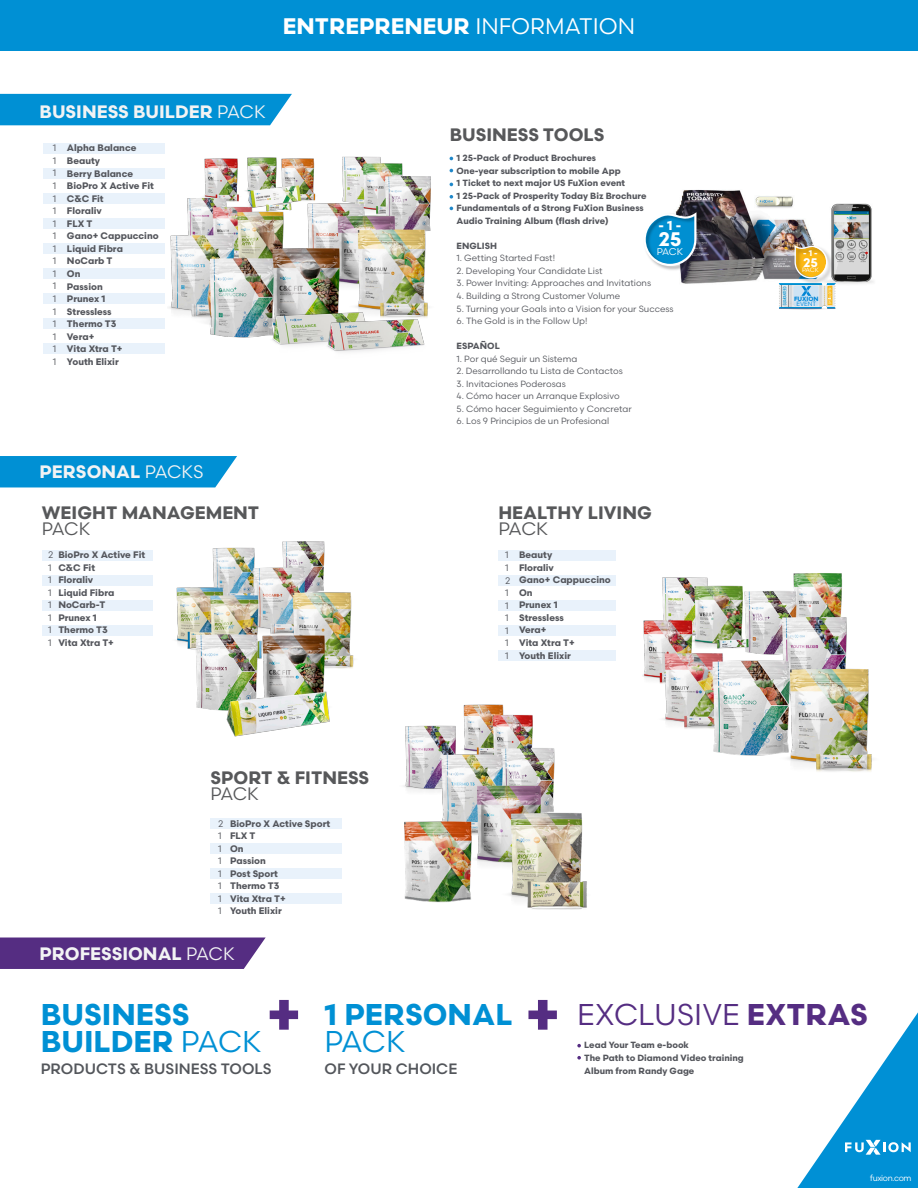
<style>
.page{position:relative;width:918px;height:1188px;background:#fff}
.page>*{position:absolute;margin:0;border:0;box-sizing:border-box;transform-origin:0 0}
.t1{font:700 30px/27px "Scandia";color:#0090d4}
.t2{font:30px "Scandia";color:#552d82}
.t3{font:30px "Scandia";color:#0090d4}
.t4{font:700 22.5px "Scandia";color:#fff}
.t5{font:700 19.65px "Scandia";color:#fff}
.t6{font:700 18px "Scandia";color:#57585a}
.t7{font:700 18px "Scandia";color:#f2f3f4}
.t8{font:18px "Scandia";letter-spacing:-.035em;color:#57585a}
.t9{font:500 15px "Scandia";color:#53565b}
.t10{font:700 13.05px "Scandia";color:#fff}
.t11{font:700 12.45px "Scandia";color:#fff}
.t12{font:9.75px "Scandia";color:#fff}
.t13{font:700 9.45px/12.6px "Scandia";color:#54565c}
.t14{font:9.45px/12.6px "Scandia";color:#54565c}
.t15{font:9px "Scandia";color:#54565c}
.t16{font:700 9px/12.6px "Scandia";color:#54565c}
.t17{font:8.7px "Scandia";letter-spacing:-.045em;color:#fff;scale:.96 1}
.t18{font:700 8.25px "Scandia";color:#fff}
.t19{font:6.3px "Scandia";color:#fff}
.t20{font:700 6.15px "Scandia";letter-spacing:-.005em;color:#0085d6}
.t21{font:6.15px "Scandia";letter-spacing:-.005em;color:#0085d6}
.s1{font-weight:400}
.s2{font-weight:700}
</style>
<div class="page">
<img style="left:676px;top:189px;width:198px;height:95px">
<svg style="left:774px;top:307px;width:64px;height:3px"></svg>
<img style="left:793px;top:243px;width:43px;height:2px">
<svg style="left:779px;top:245px;width:57px;height:64px"></svg>
<img style="left:658px;top:211px;width:45px;height:62px">
<svg style="left:645px;top:212px;width:51px;height:54px"></svg>
<div style="left:0;top:94px;width:292px;height:31px;background:#0090d4"></div>
<div style="left:43px;top:143px;width:121px;height:10px;background:#e9f2fb"></div>
<div style="left:43px;top:168px;width:121px;height:11px;background:#e9f2fb"></div>
<div style="left:43px;top:193px;width:121px;height:10px;background:#e9f2fb"></div>
<div style="left:43px;top:218px;width:121px;height:10px;background:#e9f2fb"></div>
<div style="left:43px;top:243px;width:121px;height:11px;background:#e9f2fb"></div>
<div style="left:43px;top:268px;width:121px;height:11px;background:#e9f2fb"></div>
<div style="left:43px;top:293px;width:121px;height:11px;background:#e9f2fb"></div>
<div style="left:43px;top:319px;width:121px;height:10px;background:#e9f2fb"></div>
<div style="left:43px;top:344px;width:121px;height:10px;background:#e9f2fb"></div>
<img style="left:169px;top:156px;width:262px;height:182px">
<img style="left:266px;top:306px;width:110px;height:40px">
<img style="left:321px;top:312px;width:110px;height:40px">
<div style="left:0;top:456px;width:237px;height:31px;background:#0090d4"></div>
<div style="left:0;top:938px;width:266px;height:31px;background:#552d82"></div>
<div style="left:0;top:0;width:918px;height:51px;background:#0090d4"></div>
<svg style="left:797px;top:1012px;width:121px;height:176px"></svg>
<svg style="left:528px;top:1000px;width:29px;height:30px"></svg>
<svg style="left:270px;top:1000px;width:28px;height:30px"></svg>
<svg style="left:450px;top:195px;width:3px;height:4px"></svg>
<svg style="left:577px;top:1044px;width:4px;height:3px"></svg>
<svg style="left:577px;top:1056px;width:4px;height:4px"></svg>
<div style="left:42px;top:550px;width:111px;height:10px;background:#e9f2fb"></div>
<div style="left:42px;top:575px;width:111px;height:11px;background:#e9f2fb"></div>
<div style="left:42px;top:600px;width:111px;height:11px;background:#e9f2fb"></div>
<div style="left:42px;top:625px;width:111px;height:10px;background:#e9f2fb"></div>
<img style="left:176px;top:541px;width:178px;height:196px">
<div style="left:498px;top:550px;width:118px;height:11px;background:#e9f2fb"></div>
<div style="left:498px;top:576px;width:118px;height:10px;background:#e9f2fb"></div>
<div style="left:498px;top:600px;width:118px;height:11px;background:#e9f2fb"></div>
<div style="left:498px;top:625px;width:118px;height:11px;background:#e9f2fb"></div>
<div style="left:498px;top:651px;width:118px;height:10px;background:#e9f2fb"></div>
<img style="left:643px;top:573px;width:229px;height:199px">
<div style="left:210px;top:818px;width:132px;height:10px;background:#e9f2fb"></div>
<div style="left:210px;top:843px;width:132px;height:11px;background:#e9f2fb"></div>
<div style="left:210px;top:868px;width:132px;height:11px;background:#e9f2fb"></div>
<div style="left:210px;top:893px;width:132px;height:10px;background:#e9f2fb"></div>
<img style="left:404px;top:684px;width:280px;height:226px">
<h2 class="t4" style="left:283px;top:11px;width:354px">ENTREPRENEUR <span class="s1">INFORMATION</span></h2>
<h3 class="t7" style="left:40px;top:100px;width:228px">BUSINESS BUILDER <span class="s1">PACK</span></h3>
<p class="t14" style="left:53px;top:142px;width:5px;text-align:justify">1<br>1<br>1<br>1<br>1<br>1<br>1<br>1<br>1<br>1<br>1<br>1<br>1<br>1<br>1<br>1<br>1<br>1</p>
<p class="t13" style="left:67px;top:142px;width:93px">Alpha Balance<br>Beauty<br>Berry Balance<br>BioPro X Active Fit<br>C&amp;C Fit<br>Floraliv<br>FLX T<br>Gano+ Cappuccino<br>Liquid Fibra<br>NoCarb T<br>On<br>Passion<br>Prunex 1<br>Stressless<br>Thermo T3<br>Vera+<br>Vita Xtra T+<br>Youth Elixir</p>
<h3 class="t7" style="left:40px;top:461px;width:165px">PERSONAL <span class="s1">PACKS</span></h3>
<h3 class="t6" style="left:450px;top:124px;width:156px">BUSINESS TOOLS</h3>
<p class="t16" style="left:457px;top:151px;width:191px">1 25-Pack of Product Brochures<br>One-year subscription to mobile App<br>1 Ticket to next major US FuXion event<br>1 25-Pack of Prosperity Today Biz Brochure Fundamentals of a Strong FuXion Business Audio Training Album (flash drive)</p>
<p class="t16" style="left:457px;top:239px;width:42px">ENGLISH</p>
<p class="t15" style="left:457px;top:253px;width:100px">1. Getting Started Fast!</p>
<p class="t15" style="left:457px;top:265px;width:147px">2. Developing Your Candidate List</p>
<p class="t15" style="left:457px;top:278px;width:196px">3. Power Inviting: Approaches and Invitations</p>
<p class="t15" style="left:457px;top:290px;width:165px">4. Building a Strong Customer Volume</p>
<p class="t15" style="left:457px;top:303px;width:219px">5. Turning your Goals into a Vision for your Success</p>
<p class="t15" style="left:457px;top:315px;width:132px">6. The Gold is in the Follow Up!</p>
<p class="t16" style="left:457px;top:340px;width:45px">ESPAÑOL</p>
<p class="t15" style="left:457px;top:353px;width:122px">1. Por qué Seguir un Sistema</p>
<p class="t15" style="left:457px;top:365px;width:168px">2. Desarrollando tu Lista de Contactos</p>
<p class="t15" style="left:457px;top:378px;width:111px">3. Invitaciones Poderosas</p>
<p class="t15" style="left:457px;top:391px;width:165px">4. Cómo hacer un Arranque Explosivo</p>
<p class="t15" style="left:457px;top:403px;width:177px">5. Cómo hacer Seguimiento y Concretar</p>
<p class="t15" style="left:457px;top:416px;width:154px">6. Los 9 Principios de un Profesional</p>
<h3 class="t10" style="left:659px;top:217px;width:24px">- 1 -</h3>
<h3 class="t5" style="left:658px;top:227px;width:25px">25</h3>
<p class="t12" style="left:657px;top:245px;width:28px">PACK</p>
<h3 class="t6" style="left:498px;top:501px;width:155px">HEALTHY LIVING</h3>
<h3 class="t8" style="left:498px;top:518px;width:52px">PACK</h3>
<h3 class="t6" style="left:42px;top:501px;width:219px">WEIGHT MANAGEMENT</h3>
<h3 class="t8" style="left:42px;top:518px;width:50px">PACK</h3>
<p class="t13" style="left:58px;top:548px;width:88px">BioPro X Active Fit<br>C&amp;C Fit<br>Floraliv<br>Liquid Fibra<br>NoCarb-T<br>Prunex 1<br>Thermo T3<br>Vita Xtra T+</p>
<p class="t14" style="left:48px;top:548px;width:7px">2<br>1<br>1<br>1<br>1<br>1<br>1<br>1</p>
<p class="t13" style="left:519px;top:548px;width:93px">Beauty<br>Floraliv<br>Gano+ Cappuccino<br>On<br>Prunex 1<br>Stressless<br>Vera+<br>Vita Xtra T+<br>Youth Elixir</p>
<p class="t14" style="left:505px;top:549px;width:7px">1<br>1<br>2<br>1<br>1<br>1<br>1<br>1<br>1</p>
<h3 class="t6" style="left:210px;top:766px;width:160px">SPORT &amp; FITNESS</h3>
<h3 class="t8" style="left:210px;top:783px;width:50px">PACK</h3>
<p class="t13" style="left:230px;top:817px;width:102px">BioPro X Active Sport<br>FLX T<br>On<br>Passion<br>Post Sport<br>Thermo T3<br>Vita Xtra T+<br>Youth Elixir</p>
<p class="t14" style="left:218px;top:817px;width:7px">2<br>1<br>1<br>1<br>1<br>1<br>1<br>1</p>
<h3 class="t7" style="left:40px;top:942px;width:197px">PROFESSIONAL <span class="s1">PACK</span></h3>
<p class="t18" style="left:803px;top:248px;width:16px">- 1 -</p>
<h3 class="t11" style="left:803px;top:255px;width:16px">25</h3>
<p class="t19" style="left:802px;top:266px;width:18px">PACK</p>
<p class="t20" style="left:794px;top:295px;width:26px">FUXION</p>
<p class="t21" style="left:796px;top:300px;width:21px">EVENT</p>
<h1 class="t1" style="left:325px;top:1001px;width:189px">1 PERSONAL</h1>
<h1 class="t3" style="left:325px;top:1023px;width:82px">PACK</h1>
<h1 class="t1" style="left:41px;top:1001px;width:223px">BUSINESS<br>BUILDER <span class="s1">PACK</span></h1>
<h3 class="t9" style="left:41px;top:1059px;width:233px">PRODUCTS &amp; BUSINESS TOOLS</h3>
<h3 class="t9" style="left:325px;top:1059px;width:134px">OF YOUR CHOICE</h3>
<h1 class="t2" style="left:577px;top:996px;width:292px">EXCLUSIVE <span class="s2">EXTRAS</span></h1>
<p class="t16" style="left:584px;top:1039px;width:161px">Lead Your Team e-book<br>The Path to Diamond Video training<br>Album from Randy Gage</p>
<p class="t17" style="left:870px;top:1173px;width:44px">fuxion.com</p>
</div>
